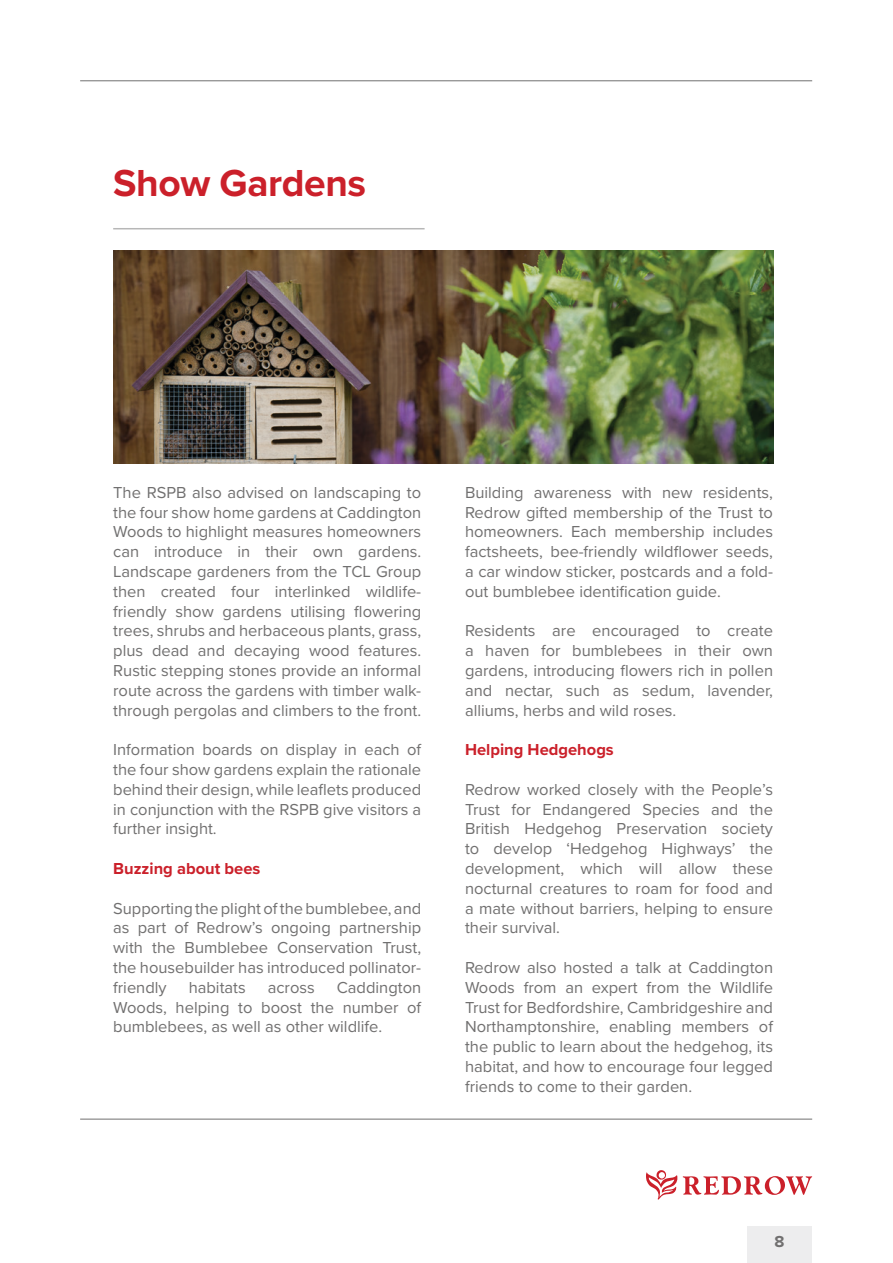
<style>
.page{position:relative;width:893px;height:1263px;background:#fff}
.page>*{position:absolute;margin:0;border:0;box-sizing:border-box;transform-origin:0 0}
.t1{font:700 39px "Proxima Nova";letter-spacing:-.01em;color:#cb202a}
.t2{font:16.5px/19.8px "Proxima Nova";color:#717070;text-align:justify}
.t3{font:700 16.5px "Proxima Nova";color:#cb202a}
.t4{font:700 16.5px "Proxima Nova";color:#717070}
</style>
<div class="page">
<svg style="left:646px;top:1170px;width:166px;height:29px"></svg>
<hr style="left:80px;top:1119px;width:732px;height:1px;background:#717070">
<hr style="left:80px;top:81px;width:732px;height:1px;background:#717070">
<div style="left:747px;top:1226px;width:65px;height:37px;background:#ededee"></div>
<hr style="left:113px;top:228px;width:312px;height:1px;background:#b7b7b7">
<img style="left:113px;top:251px;width:660px;height:212px">
<p class="t1" style="left:113px;top:154px;width:254px">Show Gardens</p>
<p class="t2" style="left:113px;top:482px;width:310px">The RSPB also advised on landscaping to the four show home gardens at Caddington Woods to highlight measures homeowners can introduce in their own gardens.<br>Landscape gardeners from the TCL Group then created four interlinked wildlife&shy;friendly show gardens utilising flowering trees, shrubs and herbaceous plants, grass, plus dead and decaying wood features.<br>Rustic stepping stones provide an informal route across the gardens with timber walk&shy;through pergolas and climbers to the front.</p>
<p class="t2" style="left:113px;top:739px;width:310px">Information boards on display in each of the four show gardens explain the rationale behind their design, while leaflets produced in conjunction with the RSPB give visitors a further insight.</p>
<p class="t3" style="left:113px;top:856px;width:149px">Buzzing about bees</p>
<p class="t2" style="left:113px;top:897px;width:310px">Supporting the plight of the bumblebee, and as part of Redrow’s ongoing partnership with the Bumblebee Conservation Trust, the housebuilder has introduced pollinator&shy;friendly</p>
<p class="t2" style="left:113px;top:977px;width:310px;text-indent:224px">Caddington Woods, helping to boost the number of bumblebees, as well as other wildlife.</p>
<p class="t2" style="left:189px;top:977px;width:59px">habitats</p>
<p class="t2" style="left:268px;top:977px;width:49px">across</p>
<p class="t2" style="left:465px;top:482px;width:310px">Building awareness with new residents, Redrow gifted membership of the Trust to homeowners. Each membership includes factsheets, bee-friendly wildflower seeds, a car window sticker, postcards and a fold&shy;out bumblebee identification guide.</p>
<p class="t2" style="left:465px;top:620px;width:310px">Residents are encouraged to create a haven for bumblebees in their own gardens, introducing flowers rich in pollen and nectar, such as sedum, lavender, alliums, herbs and wild roses.</p>
<p class="t3" style="left:465px;top:737px;width:150px">Helping Hedgehogs</p>
<p class="t2" style="left:465px;top:779px;width:310px">Redrow worked closely with the People’s Trust for Endangered Species and the British Hedgehog Preservation society to develop ‘Hedgehog Highways’ the development, which will allow these nocturnal creatures to roam for food and a mate without barriers, helping to ensure their survival.</p>
<p class="t2" style="left:465px;top:957px;width:310px">Redrow also hosted a talk at Caddington Woods from an expert from the Wildlife Trust for Bedfordshire, Cambridgeshire and Northamptonshire, enabling members of the public to learn about the hedgehog, its habitat, and how to encourage four legged friends to come to their garden.</p>
<p class="t4" style="left:775px;top:1229px;width:11px">8</p>
</div>
